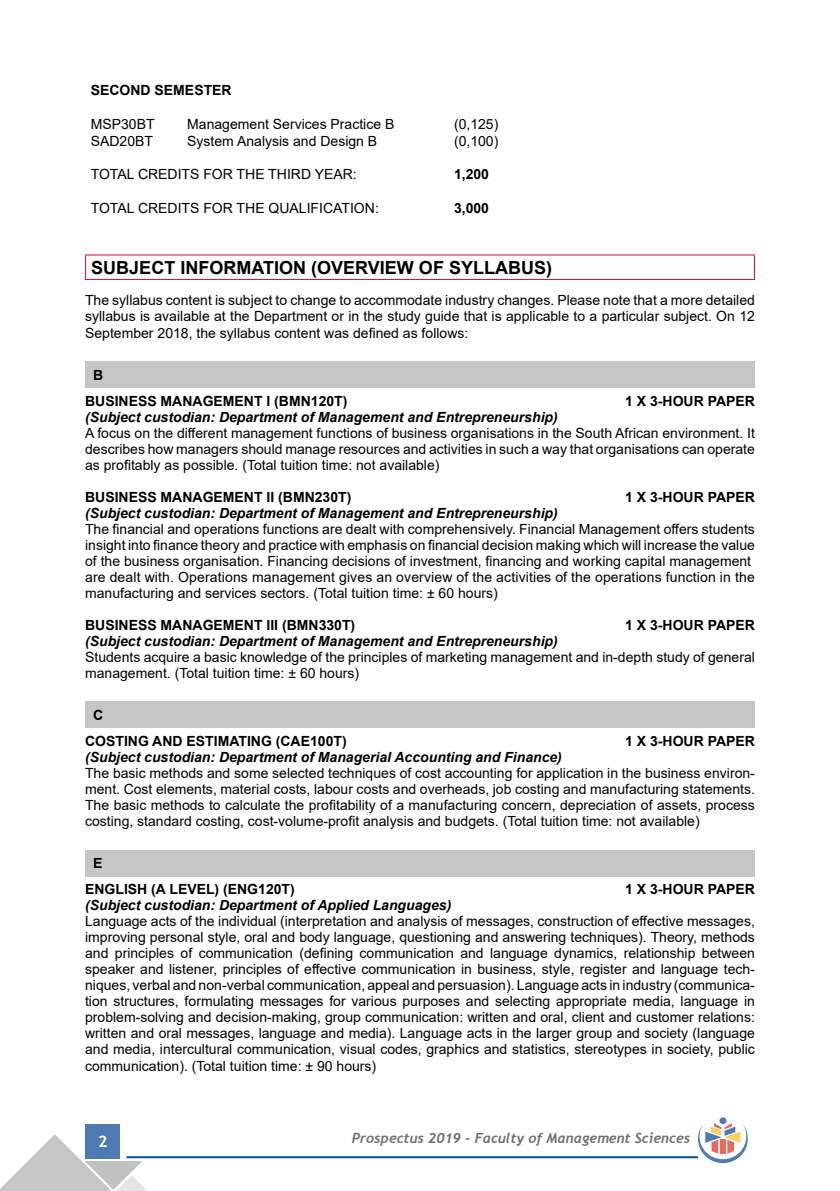
<style>
.page{position:relative;width:840px;height:1191px;background:#fff}
.page>*{position:absolute;margin:0;border:0;box-sizing:border-box;transform-origin:0 0}
.t1{font:700 18px "Arial";color:#000}
.t2{font:700 16px "Trebuchet MS";color:#fff}
.t3{font:14px/16px "Arial";color:#000;text-align:justify}
.t4{font:italic 700 14px "Arial";color:#000}
.t5{font:700 14px/26px "Arial";color:#000}
.t6{font:italic 700 14px "Trebuchet";color:#706f6f}
</style>
<div class="page">
<div style="left:86px;top:1124px;width:34px;height:34px;background:#4c7ab1"></div>
<hr style="left:126px;top:1156px;width:571px;height:2px;background:#005092">
<svg style="left:0;top:1134px;width:148px;height:57px"></svg>
<div style="left:719px;top:1117px;width:7px;height:7px;background:#4c7ab1;border-radius:50%"></div>
<svg style="left:697px;top:1123px;width:50px;height:40px"></svg>
<hr style="left:85px;top:254px;width:669px;height:1px;background:#dd052b">
<svg style="left:85px;top:255px;width:1px;height:24px"></svg>
<svg style="left:753px;top:255px;width:1px;height:24px"></svg>
<hr style="left:85px;top:279px;width:669px;height:1px;background:#dd052b">
<div style="left:85px;top:361px;width:669px;height:27px;background:#c6c6c6"></div>
<div style="left:85px;top:702px;width:669px;height:26px;background:#c6c6c6"></div>
<div style="left:85px;top:850px;width:669px;height:26px;background:#c6c6c6"></div>
<p class="t5" style="left:91px;top:77px;width:142px">SECOND SEMESTER</p>
<p class="t3" style="left:91px;top:116px;width:65px">MSP30BT</p>
<p class="t3" style="left:187px;top:116px;width:208px">Management Services Practice B</p>
<p class="t3" style="left:454px;top:116px;width:46px">(0,125)</p>
<p class="t3" style="left:91px;top:133px;width:64px">SAD20BT</p>
<p class="t3" style="left:187px;top:133px;width:191px">System Analysis and Design B</p>
<p class="t3" style="left:454px;top:133px;width:46px">(0,100)</p>
<p class="t3" style="left:91px;top:166px;width:267px">TOTAL CREDITS FOR THE THIRD YEAR:</p>
<p class="t5" style="left:454px;top:161px;width:37px">1,200</p>
<p class="t3" style="left:91px;top:200px;width:289px">TOTAL CREDITS FOR THE QUALIFICATION:</p>
<p class="t5" style="left:454px;top:195px;width:37px">3,000</p>
<p class="t1" style="left:91px;top:255px;width:462px">SUBJECT INFORMATION (OVERVIEW OF SYLLABUS)</p>
<p class="t3" style="left:85px;top:291px;width:671px">The syllabus content is subject to change to accommodate industry changes. Please note that a more detailed syllabus is available at the Department or in the study guide that is applicable to a particular subject. On 12<br>September 2018, the syllabus content was defined as follows:</p>
<p class="t5" style="left:85px;top:362px;width:264px;text-indent:8px">B<br>BUSINESS MANAGEMENT I (BMN120T)</p>
<p class="t5" style="left:624px;top:388px;width:131px">1 X 3-HOUR PAPER</p>
<p class="t4" style="left:85px;top:407px;width:474px">(Subject custodian: Department of Management and Entrepreneurship)</p>
<p class="t3" style="left:85px;top:425px;width:671px">A focus on the different management functions of business organisations in the South African environment. It describes how managers should manage resources and activities in such a way that organisations can operate as profitably as possible. (Total tuition time: not available)</p>
<p class="t5" style="left:85px;top:484px;width:268px">BUSINESS MANAGEMENT II (BMN230T)</p>
<p class="t5" style="left:624px;top:484px;width:131px">1 X 3-HOUR PAPER</p>
<p class="t4" style="left:85px;top:503px;width:474px">(Subject custodian: Department of Management and Entrepreneurship)</p>
<p class="t3" style="left:85px;top:521px;width:671px;text-align:left">The financial and operations functions are dealt with comprehensively. Financial Management offers students insight into finance theory and practice with emphasis on financial decision making which will increase the value of the business organisation. Financing decisions of investment, financing and working capital management are dealt with. Operations management gives an overview of the activities of the operations function in the manufacturing and services sectors. (Total tuition time: ± 60 hours)</p>
<p class="t5" style="left:85px;top:612px;width:271px">BUSINESS MANAGEMENT III (BMN330T)</p>
<p class="t5" style="left:624px;top:612px;width:131px">1 X 3-HOUR PAPER</p>
<p class="t4" style="left:85px;top:631px;width:474px">(Subject custodian: Department of Management and Entrepreneurship)</p>
<p class="t3" style="left:85px;top:649px;width:671px">Students acquire a basic knowledge of the principles of marketing management and in-depth study of general management. (Total tuition time: ± 60 hours)</p>
<p class="t5" style="left:85px;top:702px;width:263px;text-indent:8px">C<br>COSTING AND ESTIMATING (CAE100T)</p>
<p class="t5" style="left:624px;top:728px;width:131px">1 X 3-HOUR PAPER</p>
<p class="t4" style="left:85px;top:748px;width:478px">(Subject custodian: Department of Managerial Accounting and Finance)</p>
<p class="t3" style="left:85px;top:765px;width:671px">The basic methods and some selected techniques of cost accounting for application in the business environ&shy;ment. Cost elements, material costs, labour costs and overheads, job costing and manufacturing statements.<br>The basic methods to calculate the profitability of a manufacturing concern, depreciation of assets, process costing, standard costing, cost-volume-profit analysis and budgets. (Total tuition time: not available)</p>
<p class="t5" style="left:85px;top:850px;width:211px;text-indent:8px">E<br>ENGLISH (A LEVEL) (ENG120T)</p>
<p class="t5" style="left:624px;top:876px;width:131px">1 X 3-HOUR PAPER</p>
<p class="t4" style="left:85px;top:896px;width:367px">(Subject custodian: Department of Applied Languages)</p>
<p class="t3" style="left:85px;top:913px;width:671px">Language acts of the individual (interpretation and analysis of messages, construction of effective messages, improving personal style, oral and body language, questioning and answering techniques). Theory, methods and principles of communication (defining communication and language dynamics, relationship between speaker and listener, principles of effective communication in business, style, register and language tech&shy;niques, verbal and non-verbal communication, appeal and persuasion). Language acts in industry (communica&shy;tion structures, formulating messages for various purposes and selecting appropriate media, language in problem-solving and decision-making, group communication: written and oral, client and customer relations: written and oral messages, language and media). Language acts in the larger group and society (language and media, intercultural communication, visual codes, graphics and statistics, stereotypes in society, public communication). (Total tuition time: ± 90 hours)</p>
<p class="t2" style="left:98px;top:1131px;width:11px">2</p>
<p class="t6" style="left:351px;top:1129px;width:340px">Prospectus 2019 - Faculty of Management Sciences</p>
</div>
